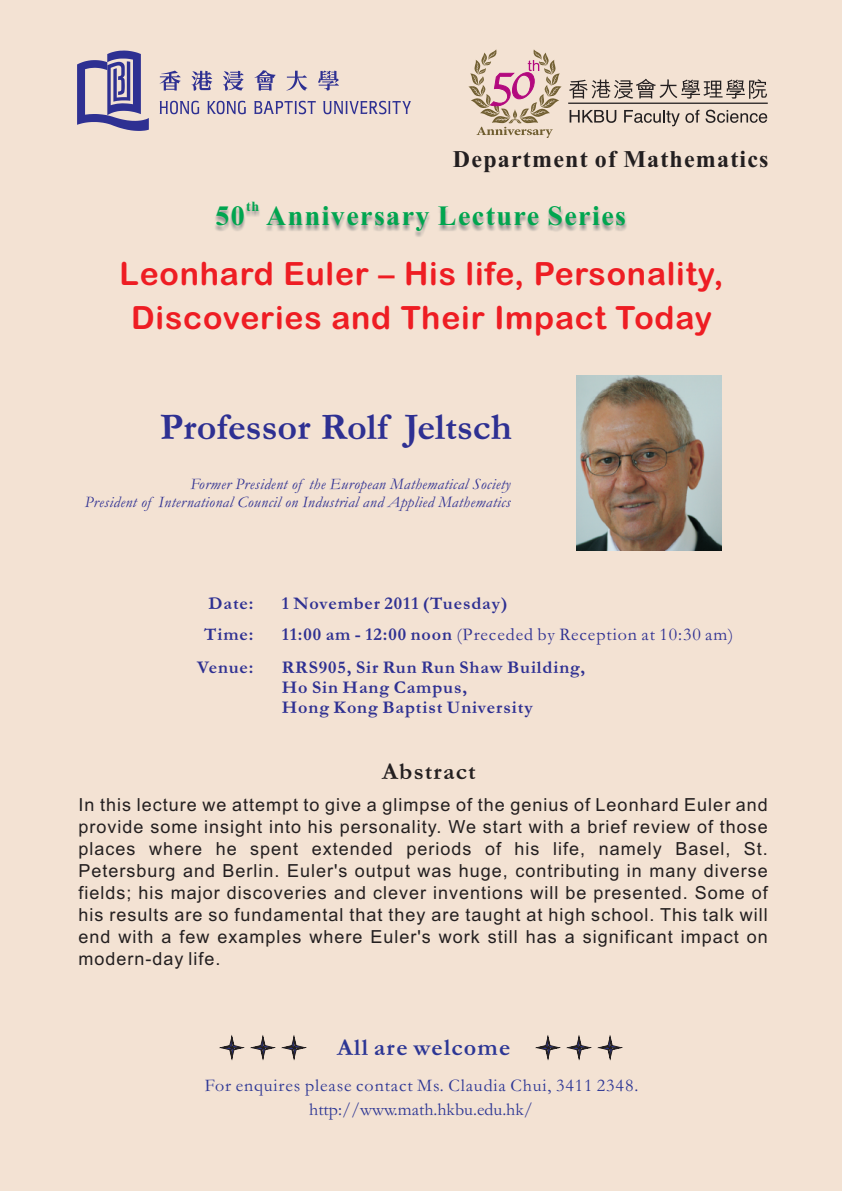
<style>
.page{position:relative;width:842px;height:1191px;background:#f3e2d3}
.page>*{position:absolute;margin:0;border:0;box-sizing:border-box;transform-origin:0 0}
.t1{font:700 38px "Garamond";color:#2e3092}
.t2{font:32px/44.4px "Arial Rounded MT Bold";letter-spacing:.025em;color:#ee1d23;text-align:center}
.t3{font:700 28px "Times New Roman";letter-spacing:.05em;color:#00a54f}
.t4{font:700 24px "Times New Roman";letter-spacing:.05em;color:#231f20}
.t5{font:700 24px "Garamond";letter-spacing:.05em;color:#2c3695}
.t6{font:700 24px "Garamond";letter-spacing:.05em;color:#231f20}
.t7{font:18px/22.1px "Arial";letter-spacing:.055em;color:#231f20;text-align:justify}
.t8{font:700 18px/20.2px "Garamond";letter-spacing:.05em;color:#2e3092}
.t9{font:18px/24.5px "Garamond";letter-spacing:.05em;color:#2c3695;text-align:center}
.t10{font:18px "Garamond";letter-spacing:.05em;color:#2e3092}
.t11{font:italic 16px/18px "Garamond";letter-spacing:.025em;color:#2e3092;text-align:right}
.t12{font:700 14px "Times New Roman";color:#00a54f}
.s1{font-weight:700}
</style>
<div class="page">
<svg style="left:220px;top:1036px;width:23px;height:23px"></svg>
<svg style="left:251px;top:1036px;width:23px;height:23px"></svg>
<svg style="left:282px;top:1036px;width:23px;height:23px"></svg>
<svg style="left:536px;top:1036px;width:23px;height:23px"></svg>
<svg style="left:567px;top:1036px;width:23px;height:23px"></svg>
<svg style="left:598px;top:1036px;width:23px;height:23px"></svg>
<img style="left:215px;top:204px;width:412px;height:33px">
<svg style="left:468px;top:49px;width:94px;height:89px"></svg>
<svg style="left:570px;top:110px;width:46px;height:13px"></svg>
<svg style="left:624px;top:110px;width:75px;height:16px"></svg>
<svg style="left:705px;top:110px;width:62px;height:13px"></svg>
<svg style="left:569px;top:79px;width:198px;height:20px"></svg>
<hr style="left:568px;top:103px;width:200px;height:1px;background:#231f20">
<svg style="left:77px;top:51px;width:72px;height:80px"></svg>
<svg style="left:160px;top:70px;width:179px;height:21px"></svg>
<svg style="left:160px;top:101px;width:251px;height:13px"></svg>
<img style="left:576px;top:376px;width:146px;height:174px">
<h3 class="t4" style="left:453px;top:151px;width:317px">Department of Mathematics</h3>
<p class="t12" style="left:246px;top:201px;width:15px">th</p>
<h3 class="t3" style="left:215px;top:206px;width:412px">50 Anniversary Lecture Series</h3>
<h2 class="t2" style="left:120px;top:254px;width:606px">Leonhard Euler – His life, Personality,<br>Discoveries and Their Impact Today</h2>
<h1 class="t1" style="left:160px;top:414px;width:353px">Professor Rolf Jeltsch</h1>
<p class="t11" style="left:85px;top:477px;width:427px">Former President of the European Mathematical Society<br>President of International Council on Industrial and Applied Mathematics</p>
<p class="t8" style="left:209px;top:595px;width:47px">Date:</p>
<p class="t8" style="left:282px;top:595px;width:227px">1 November 2011 (Tuesday)</p>
<p class="t8" style="left:204px;top:626px;width:51px">Time:</p>
<p class="t10" style="left:282px;top:628px;width:453px"><span class="s1">11:00 am - 12:00 noon</span> (Preceded by Reception at 10:30 am)</p>
<p class="t8" style="left:197px;top:659px;width:58px">Venue:</p>
<p class="t8" style="left:282px;top:659px;width:305px">RRS905, Sir Run Run Shaw Building,<br>Ho Sin Hang Campus,<br>Hong Kong Baptist University</p>
<h3 class="t6" style="left:382px;top:763px;width:95px">Abstract</h3>
<p class="t7" style="left:78px;top:795px;width:691px">In this lecture we attempt to give a glimpse of the genius of Leonhard Euler and provide some insight into his personality. We start with a brief review of those places where he spent extended periods of his life, namely Basel, St.<br>Petersburg and Berlin. Euler's output was huge, contributing in many diverse fields; his major discoveries and clever inventions will be presented. Some of his results are so fundamental that they are taught at high school. This talk will end with a few examples where Euler's work still has a significant impact on modern-day life.</p>
<h3 class="t5" style="left:337px;top:1039px;width:175px">All are welcome</h3>
<p class="t9" style="left:205px;top:1074px;width:435px">For enquires please contact Ms. Claudia Chui, 3411 2348. http://www.math.hkbu.edu.hk/</p>
</div>
